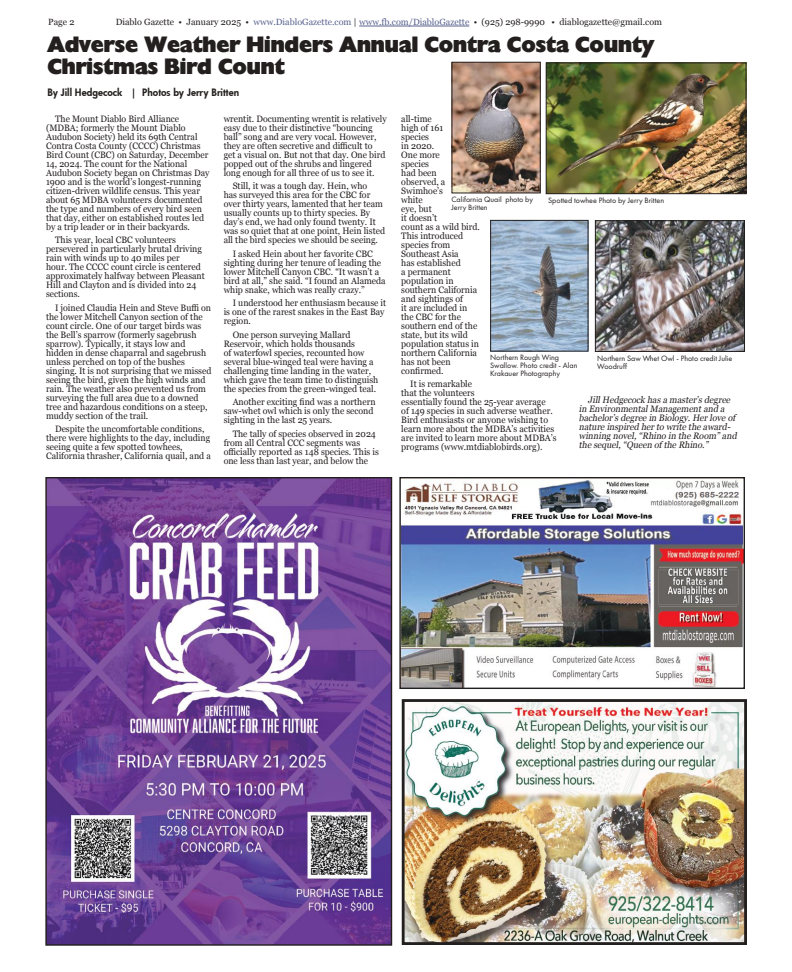
<style>
.page{position:relative;width:792px;height:972px;background:#fff}
.page>*{position:absolute;margin:0;border:0;box-sizing:border-box;transform-origin:0 0}
.t1{font:22px/22px "Herald";color:#241f1f}
.t2{font:800 10px "Futura";color:#241f1f}
.t3{font:9.3px/9px "Georgia";color:#241f1f;scale:.95 1}
.t4{font:italic 9.3px/9px "Georgia";color:#241f1f;scale:.95 1}
.t5{font:9px "Georgia";color:#241f1f}
.t6{font:8px/8px "Futura PT";color:#241f1f}
.s1{color:#59628e}
</style>
<div class="page">
<hr style="left:359px;top:26px;width:110px;height:1px;background:#59628e">
<img style="left:453px;top:64px;width:86px;height:127px">
<div style="left:451px;top:62px;width:90px;height:131px;border:1px solid #241f1f"></div>
<img style="left:548px;top:64px;width:197px;height:128px">
<div style="left:546px;top:62px;width:201px;height:132px;border:1px solid #241f1f"></div>
<img style="left:597px;top:222px;width:146px;height:128px">
<div style="left:595px;top:220px;width:150px;height:132px;border:1px solid #241f1f"></div>
<img style="left:492px;top:222px;width:95px;height:128px">
<div style="left:490px;top:220px;width:99px;height:132px;border:1px solid #241f1f"></div>
<img style="left:406px;top:703px;width:337px;height:238px">
<div style="left:402px;top:699px;width:345px;height:246px;border:3px solid #241f1f"></div>
<img style="left:401px;top:479px;width:342px;height:208px">
<div style="left:399px;top:477px;width:346px;height:212px;border:1px solid #241f1f"></div>
<img style="left:47px;top:479px;width:343px;height:465px">
<p class="t5" style="left:48px;top:16px;width:28px">Page 2</p>
<p class="t5" style="left:116px;top:16px;width:548px">Diablo Gazette • January 2025 • <span class="s1">www.DiabloGazette.com</span> | <span class="s1">www.fb.com/DiabloGazette</span> • (925) 298-9990 • diablogazette@gmail.com</p>
<h1 class="t1" style="left:47px;top:34px;width:608px">Adverse Weather Hinders Annual Contra Costa County<br>Christmas Bird Count</h1>
<p class="t2" style="left:47px;top:86px;width:193px">By Jill Hedgecock | Photos by Jerry Britten</p>
<p class="t3" style="left:46px;top:114px;width:174px;text-indent:9px">The Mount Diablo Bird Alliance (MDBA; formerly the Mount Diablo Audubon Society) held its 69th Central Contra Costa County (CCCC) Christmas Bird Count (CBC) on Saturday, December 14, 2024. The count for the National Audubon Society began on Christmas Day 1900 and is the world’s longest-running citizen-driven wildlife census. This year about 65 MDBA volunteers documented the type and numbers of every bird seen that day, either on established routes led by a trip leader or in their backyards.</p>
<p class="t3" style="left:46px;top:235px;width:169px;text-indent:9px">This year, local CBC volunteers persevered in particularly brutal driving rain with winds up to 40 miles per<br>hour. The CCCC count circle is centered approximately halfway between Pleasant Hill and Clayton and is divided into 24 sections.</p>
<p class="t3" style="left:46px;top:303px;width:176px;text-indent:9px">I joined Claudia Hein and Steve Buffi on the lower Mitchell Canyon section of the count circle. One of our target birds was the Bell’s sparrow (formerly sagebrush sparrow). Typically, it stays low and hidden in dense chaparral and sagebrush unless perched on top of the bushes singing. It is not surprising that we missed seeing the bird, given the high winds and rain. The weather also prevented us from surveying the full area due to a downed tree and hazardous conditions on a steep, muddy section of the trail.</p>
<p class="t3" style="left:46px;top:424px;width:175px;text-indent:9px">Despite the uncomfortable conditions, there were highlights to the day, including seeing quite a few spotted towhees, California thrasher, California quail, and a</p>
<p class="t3" style="left:224px;top:114px;width:173px">wrentit. Documenting wrentit is relatively easy due to their distinctive “bouncing ball” song and are very vocal. However, they are often secretive and difficult to<br>get a visual on. But not that day. One bird popped out of the shrubs and lingered long enough for all three of us to see it.</p>
<p class="t3" style="left:224px;top:181px;width:171px;text-indent:9px">Still, it was a tough day. Hein, who<br>has surveyed this area for the CBC for over thirty years, lamented that her team usually counts up to thirty species. By day’s end, we had only found twenty. It was so quiet that at one point, Hein listed all the bird species we should be seeing.</p>
<p class="t3" style="left:224px;top:249px;width:172px;text-indent:9px">I asked Hein about her favorite CBC sighting during her tenure of leading the lower Mitchell Canyon CBC. “It wasn’t a bird at all,” she said. “I found an Alameda whip snake, which was really crazy.”</p>
<p class="t3" style="left:224px;top:298px;width:173px;text-indent:9px">I understood her enthusiasm because it is one of the rarest snakes in the East Bay region.</p>
<p class="t3" style="left:224px;top:330px;width:164px;text-indent:9px">One person surveying Mallard Reservoir, which holds thousands<br>of waterfowl species, recounted how several blue-winged teal were having a challenging time landing in the water, which gave the team time to distinguish the species from the green-winged teal.</p>
<p class="t3" style="left:224px;top:397px;width:161px;text-indent:9px">Another exciting find was a northern saw-whet owl which is only the second sighting in the last 25 years.</p>
<p class="t3" style="left:224px;top:429px;width:165px;text-indent:9px">The tally of species observed in 2024 from all Central CCC segments was officially reported as 148 species. This is one less than last year, and below the</p>
<p class="t3" style="left:401px;top:114px;width:84px">all-time<br>high of 161<br>species<br>in 2020.<br>One more<br>species<br>had been<br>observed, a<br>Swimhoe’s<br>white<br>eye, but<br>it doesn’t<br>count as a wild bird.<br>This introduced species from<br>Southeast Asia<br>has established<br>a permanent population in southern California and sightings of<br>it are included in the CBC for the southern end of the state, but its wild population status in northern California has not been confirmed.</p>
<p class="t3" style="left:401px;top:379px;width:165px;text-indent:9px">It is remarkable<br>that the volunteers<br>essentially found the 25-year average<br>of 149 species in such adverse weather.<br>Bird enthusiasts or anyone wishing to learn more about the MDBA’s activities are invited to learn more about MDBA’s programs (www.mtdiablobirds.org).</p>
<p class="t6" style="left:451px;top:195px;width:83px">California Quail photo by<br>Jerry Britten</p>
<p class="t6" style="left:548px;top:196px;width:117px">Spotted towhee Photo by Jerry Britten</p>
<p class="t6" style="left:490px;top:354px;width:89px">Northern Rough Wing<br>Swallow. Photo credit - Alan<br>Krakauer Photography</p>
<p class="t6" style="left:597px;top:354px;width:137px">Northern Saw Whet Owl - Photo credit Julie<br>Woodruff</p>
<p class="t4" style="left:579px;top:395px;width:170px;text-indent:9px">JillHedgecock hasa master’sdegree in EnvironmentalManagementand a bachelor’sdegree in Biology .Herlove of nature inspired herto write the award&shy;winning novel,“Rhino in the Room”and the sequel,“Queen of the Rhino.”</p>
</div>
